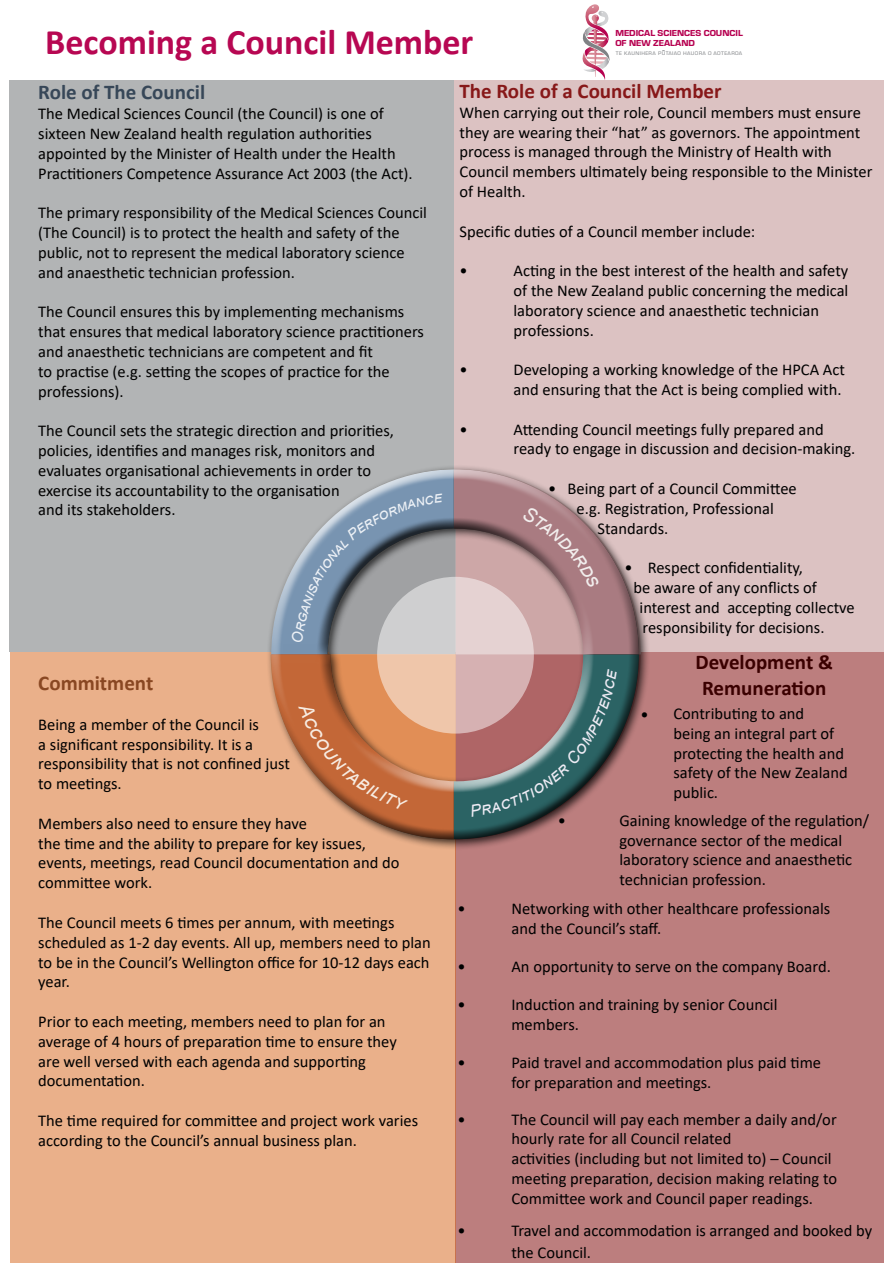
<style>
.page{position:relative;width:893px;height:1263px;background:#fff}
.page>*{position:absolute;margin:0;border:0;box-sizing:border-box;transform-origin:0 0}
.t1{font:700 36px "Calibri";color:#b70752}
.t2{font:700 21px "Calibri";color:#3a0000}
.t3{font:700 21px "Calibri";color:#871819}
.t4{font:700 21px "Calibri";color:#374758}
.t5{font:700 21px "Calibri";color:#894722}
.t6{font:16.5px/19.8px "Calibri";color:#000}
.t7{font:9px/10.8px "Eurostile T Heav";color:#b60150;scale:1.05 1}
.t8{font:500 5.4px "Eurostile T";letter-spacing:.075em;color:#939598}
</style>
<div class="page">
<div style="left:456px;top:652px;width:428px;height:611px;background:#bc7e7e"></div>
<div style="left:10px;top:652px;width:446px;height:611px;background:#eab08a"></div>
<div style="left:454px;top:81px;width:430px;height:571px;background:#dcc2c2"></div>
<div style="left:10px;top:81px;width:444px;height:571px;background:#b2b4b5"></div>
<div style="left:266px;top:464px;width:384px;height:387px;background:#000;opacity:.75"></div>
<svg style="left:582px;top:4px;width:28px;height:76px"></svg>
<svg style="left:271px;top:469px;width:370px;height:370px"></svg>
<p class="t1" style="left:45px;top:17px;width:430px">Becoming a Council Member</p>
<p class="t7" style="left:615px;top:27px;width:123px">MEDICAL SCIENCES COUNCIL<br>OF NEW ZEALAND</p>
<p class="t8" style="left:616px;top:50px;width:128px">TE KAUNIHERA PUTAIAO HAUORA O AOTEAROA</p>
<p class="t4" style="left:38px;top:78px;width:168px">Role of The Council</p>
<p class="t6" style="left:38px;top:103px;width:376px">The Medical Sciences Council (the Council) is one of sixteen New Zealand health regulation authorities appointed by the Minister of Health under the Health Practitioners Competence Assurance Act 2003 (the Act).</p>
<p class="t6" style="left:38px;top:202px;width:390px">The primary responsibility of the Medical Sciences Council (The Council) is to protect the health and safety of the public, not to represent the medical laboratory science and anaesthetic technician profession.</p>
<p class="t6" style="left:38px;top:301px;width:387px">The Council ensures this by implementing mechanisms that ensures that medical laboratory science practitioners and anaesthetic technicians are competent and fit<br>to practise (e.g. setting the scopes of practice for the professions).</p>
<p class="t6" style="left:38px;top:420px;width:357px">The Council sets the strategic direction and priorities, policies, identifies and manages risk, monitors and evaluates organisational achievements in order to exercise its accountability to the organisation<br>and its stakeholders.</p>
<p class="t5" style="left:38px;top:668px;width:117px">Commitment</p>
<p class="t6" style="left:38px;top:714px;width:253px">Being a member of the Council is<br>a significant responsibility. It is a responsibility that is not confined just to meetings.</p>
<p class="t6" style="left:38px;top:813px;width:363px">Members also need to ensure they have<br>the time and the ability to prepare for key issues, events, meetings, read Council documentation and do committee work.</p>
<p class="t6" style="left:38px;top:912px;width:394px">The Council meets 6 times per annum, with meetings scheduled as 1-2 day events. All up, members need to plan to be in the Council’s Wellington office for 10-12 days each year.</p>
<p class="t6" style="left:38px;top:1011px;width:360px">Prior to each meeting, members need to plan for an average of 4 hours of preparation time to ensure they are well versed with each agenda and supporting documentation.</p>
<p class="t6" style="left:38px;top:1110px;width:381px">The time required for committee and project work varies according to the Council’s annual business plan.</p>
<p class="t3" style="left:459px;top:76px;width:264px">The Role of a Council Member</p>
<p class="t6" style="left:459px;top:102px;width:414px">When carrying out their role, Council members must ensure they are wearing their “hat” as governors. The appointment process is managed through the Ministry of Health with Council members ultimately being responsible to the Minister of Health.</p>
<p class="t6" style="left:459px;top:221px;width:297px">Specific duties of a Council member include:</p>
<p class="t6" style="left:459px;top:260px;width:10px">•</p>
<p class="t6" style="left:513px;top:260px;width:336px">Acting in the best interest of the health and safety of the New Zealand public concerning the medical laboratory science and anaesthetic technician professions.</p>
<p class="t6" style="left:459px;top:359px;width:10px">•</p>
<p class="t6" style="left:513px;top:359px;width:333px">Developing a working knowledge of the HPCA Act and ensuring that the Act is being complied with.</p>
<p class="t6" style="left:459px;top:419px;width:10px">•</p>
<p class="t6" style="left:513px;top:419px;width:343px">Attending Council meetings fully prepared and ready to engage in discussion and decision-making.</p>
<p class="t6" style="left:548px;top:478px;width:250px">• Being part of a Council Committee</p>
<p class="t6" style="left:576px;top:498px;width:199px">e.g. Registration, Professional</p>
<p class="t6" style="left:597px;top:518px;width:72px">Standards.</p>
<p class="t6" style="left:624px;top:557px;width:180px">• Respect confidentiality,</p>
<p class="t6" style="left:633px;top:577px;width:185px">be aware of any conflicts of</p>
<p class="t6" style="left:639px;top:597px;width:217px">interest and accepting collectve</p>
<p class="t6" style="left:642px;top:617px;width:183px">responsibility for decisions.</p>
<p class="t2" style="left:695px;top:648px;width:139px">Development &amp;</p>
<p class="t2" style="left:702px;top:673px;width:126px">Remuneration</p>
<p class="t6" style="left:673px;top:703px;width:176px;text-indent:-33px">• Contributing to and<br>being an integral part of protecting the health and safety of the New Zealand public.</p>
<p class="t6" style="left:558px;top:810px;width:10px">•</p>
<p class="t6" style="left:619px;top:810px;width:251px">Gaining knowledge of the regulation/ governance sector of the medical laboratory science and anaesthetic technician profession.</p>
<p class="t6" style="left:457px;top:898px;width:10px">•</p>
<p class="t6" style="left:511px;top:898px;width:320px">Networking with other healthcare professionals and the Council’s staff.</p>
<p class="t6" style="left:457px;top:956px;width:10px">•</p>
<p class="t6" style="left:511px;top:956px;width:321px">An opportunity to serve on the company Board.</p>
<p class="t6" style="left:457px;top:994px;width:10px">•</p>
<p class="t6" style="left:511px;top:994px;width:268px">Induction and training by senior Council members.</p>
<p class="t6" style="left:457px;top:1052px;width:10px">•</p>
<p class="t6" style="left:511px;top:1052px;width:311px">Paid travel and accommodation plus paid time for preparation and meetings.</p>
<p class="t6" style="left:457px;top:1109px;width:10px">•</p>
<p class="t6" style="left:511px;top:1109px;width:327px">The Council will pay each member a daily and/or hourly rate for all Council related<br>activities (including but not limited to) – Council meeting preparation, decision making relating to Committee work and Council paper readings.</p>
<p class="t6" style="left:457px;top:1220px;width:10px">•</p>
<p class="t6" style="left:511px;top:1219px;width:362px;line-height:21.6px">Travel and accommodation is arranged and booked by the Council.</p>
</div>
